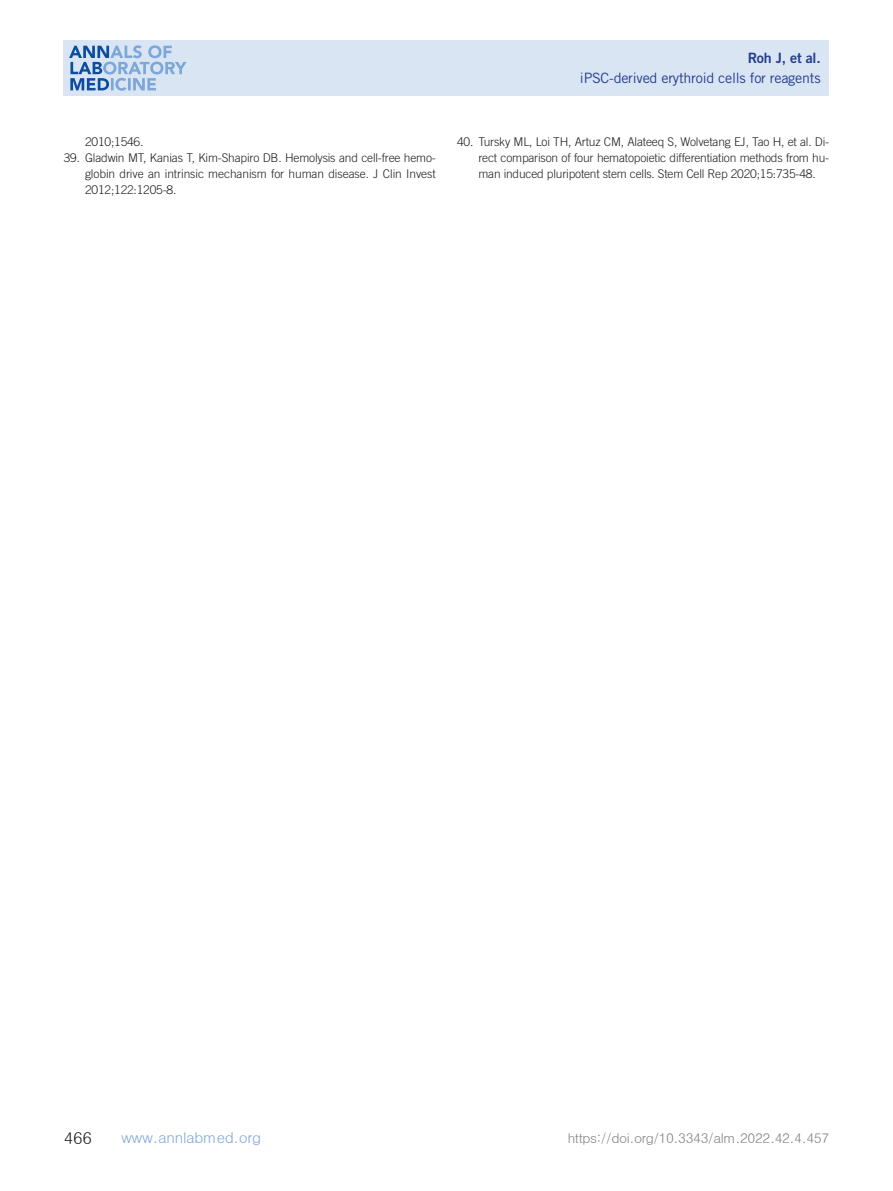
<style>
.page{position:relative;width:893px;height:1191px;background:#fff}
.page>*{position:absolute;margin:0;border:0;box-sizing:border-box;transform-origin:0 0}
.t1{font:16.5px "Dotum";color:#231f20}
.t2{font:15px "Dotum";letter-spacing:-.02em;color:#7ca7d8}
.t3{font:14.25px "Trade Gothic LT Std";letter-spacing:-.015em;color:#253f8e}
.t4{font:14.25px "Trade Gothic LT Std Bd 2";letter-spacing:-.015em;color:#253f8e}
.t5{font:13.5px "Dotum";letter-spacing:-.03em;color:#808285}
.참고문헌_2{font:300 12px/16px "Trade Gothic LT Std";letter-spacing:-.015em;color:#231f20;text-align:justify}
</style>
<div class="page">
<div style="left:64px;top:40px;width:765px;height:56px;background:#dae5f4"></div>
<svg style="left:69px;top:45px;width:118px;height:46px"></svg>
<p class="참고문헌_2" style="left:85px;top:134px;width:60px">2010;1546.</p>
<p class="참고문헌_2" style="left:85px;top:150px;width:352px;text-indent:-21px">39. Gladwin MT, Kanias T, Kim-Shapiro DB. Hemolysis and cell-free hemo&shy;globin drive an intrinsic mechanism for human disease. J Clin Invest 2012;122:1205-8.</p>
<p class="t4" style="left:748px;top:49px;width:75px">Roh J, et al.</p>
<p class="t3" style="left:580px;top:69px;width:242px">iPSC-derived erythroid cells for reagents</p>
<p class="참고문헌_2" style="left:478px;top:134px;width:352px;text-indent:-21px">40. Tursky ML, Loi TH, Artuz CM, Alateeq S, Wolvetang EJ, Tao H, et al. Di&shy;rect comparison of four hematopoietic differentiation methods from hu&shy;man induced pluripotent stem cells. Stem Cell Rep 2020;15:735-48.</p>
<h1 class="t1" style="left:64px;top:1129px;width:30px">466</h1>
<p class="t2" style="left:121px;top:1130px;width:142px">www.annlabmed.org</p>
<p class="t5" style="left:568px;top:1131px;width:263px">https://doi.org/10.3343/alm.2022.42.4.457</p>
</div>
